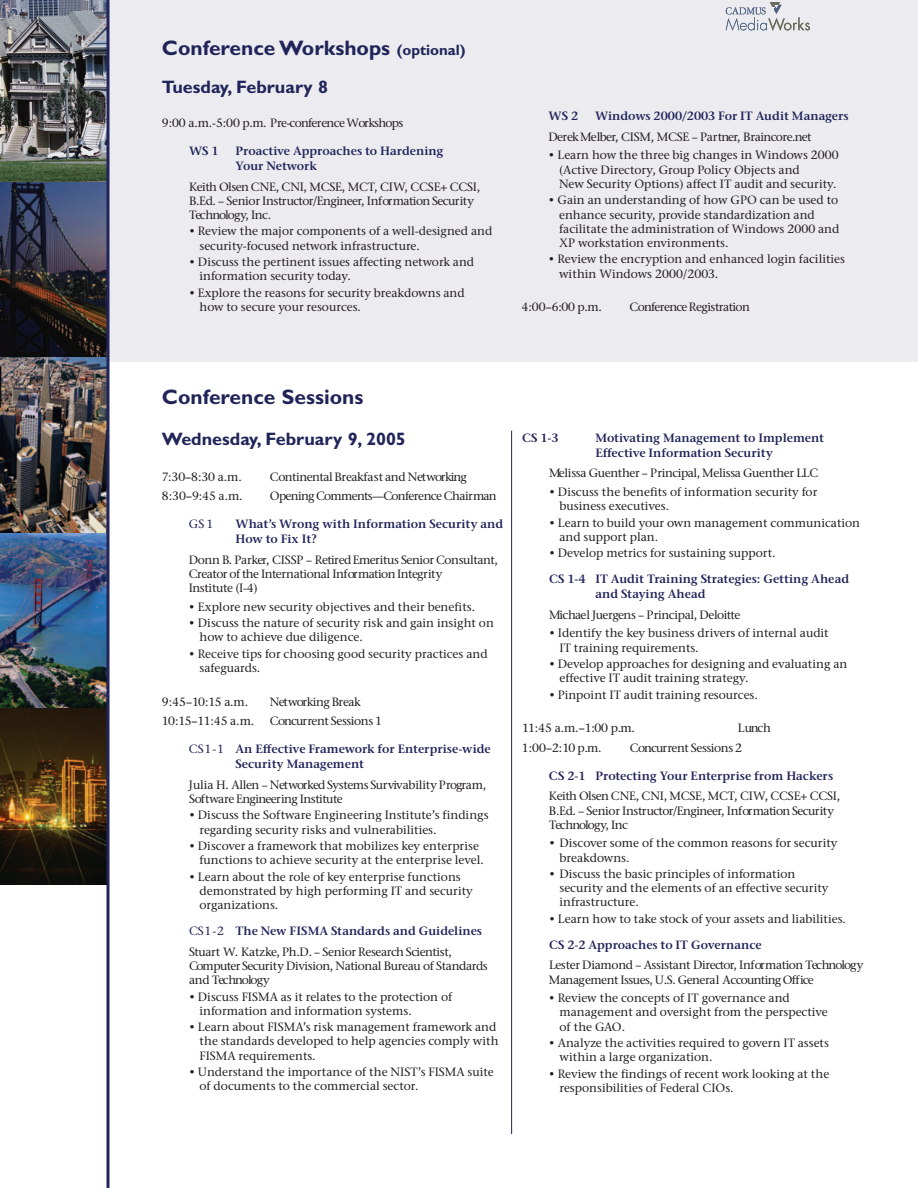
<style>
.page{position:relative;width:918px;height:1188px;background:#fff}
.page>*{position:absolute;margin:0;border:0;box-sizing:border-box;transform-origin:0 0}
.t1{font:700 21px "Gill Sans";color:#212459}
.t2{font:700 18px "Gill Sans";color:#212459}
.t3{font:500 12px/14.2px "Stone Serif ITC";color:#231f20}
.t4{font:500 12px/14.2px "Stone Serif ITC";letter-spacing:-.035em;color:#231f20}
.t5{font:12px/15px "Stone Serif ITC Semi";color:#212459}
.t6{font:500 12px/14.2px "Stone Serif ITC";letter-spacing:-.045em;color:#231f20}
.t7{font:500 12px/14.2px "Stone Serif ITC";letter-spacing:-.04em;color:#231f20}
.t8{font:500 12px "Stone Serif ITC";letter-spacing:-.03em;color:#231f20}
.t9{font:500 12px "Stone Serif ITC";letter-spacing:-.06em;color:#231f20}
.t10{font:500 12px "Stone Serif ITC";letter-spacing:-.05em;color:#231f20}
.t11{font:500 12px "Stone Serif ITC";color:#212459}
.s1{font-size:15px}
.s2{font-family:"Stone Serif ITC Semi";font-weight:400}
.s3{font-family:"Stone Serif ITC";font-weight:500}
</style>
<div class="page">
<div style="left:101px;top:0;width:817px;height:362px;background:#ebebf0"></div>
<img style="left:0;top:0;width:106px;height:182px">
<img style="left:0;top:182px;width:106px;height:176px">
<img style="left:0;top:358px;width:106px;height:175px">
<img style="left:0;top:533px;width:106px;height:176px">
<img style="left:0;top:709px;width:106px;height:175px">
<hr style="left:511px;top:431px;width:1px;height:703px;background:#212459">
<svg style="left:106px;top:0;width:4px;height:1188px;background:#464972"></svg>
<svg style="left:726px;top:2px;width:84px;height:29px"></svg>
<h1 class="t1" style="left:162px;top:40px;width:305px">Conference Workshops <span class="s1">(optional)</span></h1>
<h2 class="t2" style="left:162px;top:81px;width:168px">Tuesday, February 8</h2>
<p class="t9" style="left:162px;top:118px;width:243px">9:00 a.m.-5:00 p.m. Pre-conference Workshops</p>
<p class="t5" style="left:189px;top:144px;width:31px">WS 1</p>
<p class="t5" style="left:235px;top:144px;width:210px">Proactive Approaches to Hardening<br>Your Network</p>
<p class="t4" style="left:189px;top:180px;width:293px">Keith Olsen CNE, CNI, MCSE, MCT, CIW, CCSE+ CCSI,<br>B.Ed. – Senior Instructor/Engineer, Information Security<br>Technology, Inc.</p>
<p class="t3" style="left:200px;top:225px;width:294px;text-indent:-10px">• Review the major components of a well-designed and security-focused network infrastructure.</p>
<p class="t3" style="left:200px;top:256px;width:276px;text-indent:-10px">• Discuss the pertinent issues affecting network and information security today.</p>
<p class="t3" style="left:200px;top:287px;width:267px;text-indent:-10px">• Explore the reasons for security breakdowns and how to secure your resources.</p>
<p class="t5" style="left:549px;top:110px;width:31px">WS 2</p>
<p class="t5" style="left:595px;top:110px;width:255px">Windows 2000/2003 For IT Audit Managers</p>
<p class="t10" style="left:549px;top:132px;width:264px">Derek Melber, CISM, MCSE – Partner, Braincore.net</p>
<p class="t3" style="left:559px;top:149px;width:281px;text-indent:-10px">• Learn how the three big changes in Windows 2000 (Active Directory, Group Policy Objects and<br>New Security Options) affect IT audit and security.</p>
<p class="t3" style="left:559px;top:194px;width:282px;text-indent:-10px">• Gain an understanding of how GPO can be used to enhance security, provide standardization and facilitate the administration of Windows 2000 and XP workstation environments.</p>
<p class="t3" style="left:559px;top:253px;width:287px;text-indent:-10px">• Review the encryption and enhanced login facilities within Windows 2000/2003.</p>
<p class="t3" style="left:522px;top:301px;width:82px">4:00<span class="s2">–</span>6:00 p.m.</p>
<p class="t10" style="left:630px;top:302px;width:122px">Conference Registration</p>
<h1 class="t1" style="left:162px;top:390px;width:203px">Conference Sessions</h1>
<h2 class="t2" style="left:162px;top:433px;width:245px">Wednesday, February 9, 2005</h2>
<p class="t3" style="left:162px;top:470px;width:81px">7:30<span class="s2">–</span>8:30 a.m.</p>
<p class="t6" style="left:270px;top:470px;width:199px">Continental Breakfast and Networking</p>
<p class="t3" style="left:162px;top:490px;width:82px">8:30<span class="s2">–</span>9:45 a.m.</p>
<p class="t9" style="left:270px;top:491px;width:228px">Opening Comments—Conference Chairman</p>
<p class="t11" style="left:189px;top:519px;width:26px">GS1</p>
<p class="t5" style="left:235px;top:517px;width:269px">What’s Wrong with Information Security and<br>How to Fix It?</p>
<p class="t4" style="left:189px;top:553px;width:310px">Donn B. Parker, CISSP – Retired Emeritus Senior Consultant,<br>Creator of the International Information Integrity<br>Institute (I-4)</p>
<p class="t3" style="left:189px;top:601px;width:288px">• Explore new security objectives and their benefits.</p>
<p class="t3" style="left:199px;top:617px;width:296px;text-indent:-10px">• Discuss the nature of security risk and gain insight on how to achieve due diligence.</p>
<p class="t3" style="left:199px;top:648px;width:290px;text-indent:-10px">• Receive tips for choosing good security practices and safeguards.</p>
<p class="t3" style="left:162px;top:695px;width:88px">9:45<span class="s2">–</span>10:15 a.m.</p>
<p class="t6" style="left:270px;top:695px;width:92px">Networking Break</p>
<p class="t3" style="left:162px;top:715px;width:94px">10:15<span class="s2">–</span>11:45 a.m.</p>
<p class="t4" style="left:270px;top:715px;width:114px">Concurrent Sessions 1</p>
<p class="t5" style="left:235px;top:742px;width:257px;text-indent:-46px"><span class="s3">CS1-1</span> An Effective Framework for Enterprise-wide<br>Security Management</p>
<p class="t6" style="left:189px;top:778px;width:299px">Julia H. Allen – Networked Systems Survivability Program,<br>Software Engineering Institute</p>
<p class="t3" style="left:200px;top:809px;width:291px;text-indent:-10px">• Discuss the Software Engineering Institute’s findings regarding security risks and vulnerabilities.</p>
<p class="t3" style="left:200px;top:840px;width:286px;text-indent:-10px">• Discover a framework that mobilizes key enterprise functions to achieve security at the enterprise level.</p>
<p class="t3" style="left:200px;top:870px;width:275px;text-indent:-10px">• Learn about the role of key enterprise functions demonstrated by high performing IT and security organizations.</p>
<p class="t5" style="left:189px;top:924px;width:295px"><span class="s3">CS1-2</span> The New FISMA Standards and Guidelines</p>
<p class="t4" style="left:189px;top:945px;width:300px">Stuart W. Katzke, Ph.D. – Senior Research Scientist,<br>Computer Security Division, National Bureau of Standards and Technology</p>
<p class="t3" style="left:200px;top:990px;width:254px;text-indent:-10px">• Discuss FISMA as it relates to the protection of information and information systems.</p>
<p class="t3" style="left:200px;top:1021px;width:301px;text-indent:-10px">• Learn about FISMA’s risk management framework and the standards developed to help agencies comply with<br>FISMA requirements.</p>
<p class="t3" style="left:200px;top:1066px;width:296px;text-indent:-10px">• Understand the importance of the NIST’s FISMA suite of documents to the commercial sector.</p>
<p class="t5" style="left:522px;top:431px;width:38px">CS 1-3</p>
<p class="t5" style="left:595px;top:431px;width:230px">Motivating Management to Implement<br>Effective Information Security</p>
<p class="t8" style="left:549px;top:468px;width:271px">Melissa Guenther – Principal, Melissa Guenther LLC</p>
<p class="t3" style="left:560px;top:486px;width:259px;text-indent:-10px">• Discuss the benefits of information security for business executives.</p>
<p class="t3" style="left:560px;top:516px;width:302px;text-indent:-10px">• Learn to build your own management communication and support plan.</p>
<p class="t3" style="left:549px;top:547px;width:228px">• Develop metrics for sustaining support.</p>
<p class="t5" style="left:596px;top:573px;width:255px;text-indent:-46px">CS 1-4 IT Audit Training Strategies: Getting Ahead and Staying Ahead</p>
<p class="t8" style="left:549px;top:610px;width:193px">Michael Juergens – Principal, Deloitte</p>
<p class="t3" style="left:560px;top:627px;width:271px;text-indent:-10px">• Identify the key business drivers of internal audit<br>IT training requirements.</p>
<p class="t3" style="left:560px;top:658px;width:289px;text-indent:-10px">• Develop approaches for designing and evaluating an effective IT audit training strategy.</p>
<p class="t3" style="left:549px;top:688px;width:210px">• Pinpoint IT audit training resources.</p>
<p class="t3" style="left:522px;top:722px;width:114px">11:45 a.m.<span class="s2">–</span>1:00 p.m.</p>
<p class="t3" style="left:738px;top:722px;width:35px">Lunch</p>
<p class="t3" style="left:522px;top:741px;width:81px">1:00<span class="s2">–</span>2:10 p.m.</p>
<p class="t4" style="left:630px;top:741px;width:114px">Concurrent Sessions 2</p>
<p class="t5" style="left:549px;top:769px;width:286px">CS 2-1 Protecting Your Enterprise from Hackers</p>
<p class="t4" style="left:549px;top:790px;width:293px">Keith Olsen CNE, CNI, MCSE, MCT, CIW, CCSE+ CCSI,<br>B.Ed. – Senior Instructor/Engineer, Information Security<br>Technology, Inc</p>
<p class="t3" style="left:560px;top:837px;width:280px;text-indent:-10px">• Discover some of the common reasons for security breakdowns.</p>
<p class="t3" style="left:560px;top:868px;width:271px;text-indent:-10px">• Discuss the basic principles of information security and the elements of an effective security infrastructure.</p>
<p class="t3" style="left:549px;top:913px;width:299px">• Learn how to take stock of your assets and liabilities.</p>
<p class="t5" style="left:549px;top:938px;width:214px">CS 2-2 Approaches to IT Governance</p>
<p class="t7" style="left:549px;top:959px;width:316px">Lester Diamond – Assistant Director, Information Technology<br>Management Issues, U.S. General Accounting Office</p>
<p class="t3" style="left:559px;top:992px;width:270px;text-indent:-10px">• Review the concepts of IT governance and management and oversight from the perspective of the GAO.</p>
<p class="t3" style="left:559px;top:1037px;width:271px;text-indent:-10px">• Analyze the activities required to govern IT assets within a large organization.</p>
<p class="t3" style="left:559px;top:1068px;width:271px;text-indent:-10px">• Review the findings of recent work looking at the responsibilities of Federal CIOs.</p>
</div>
